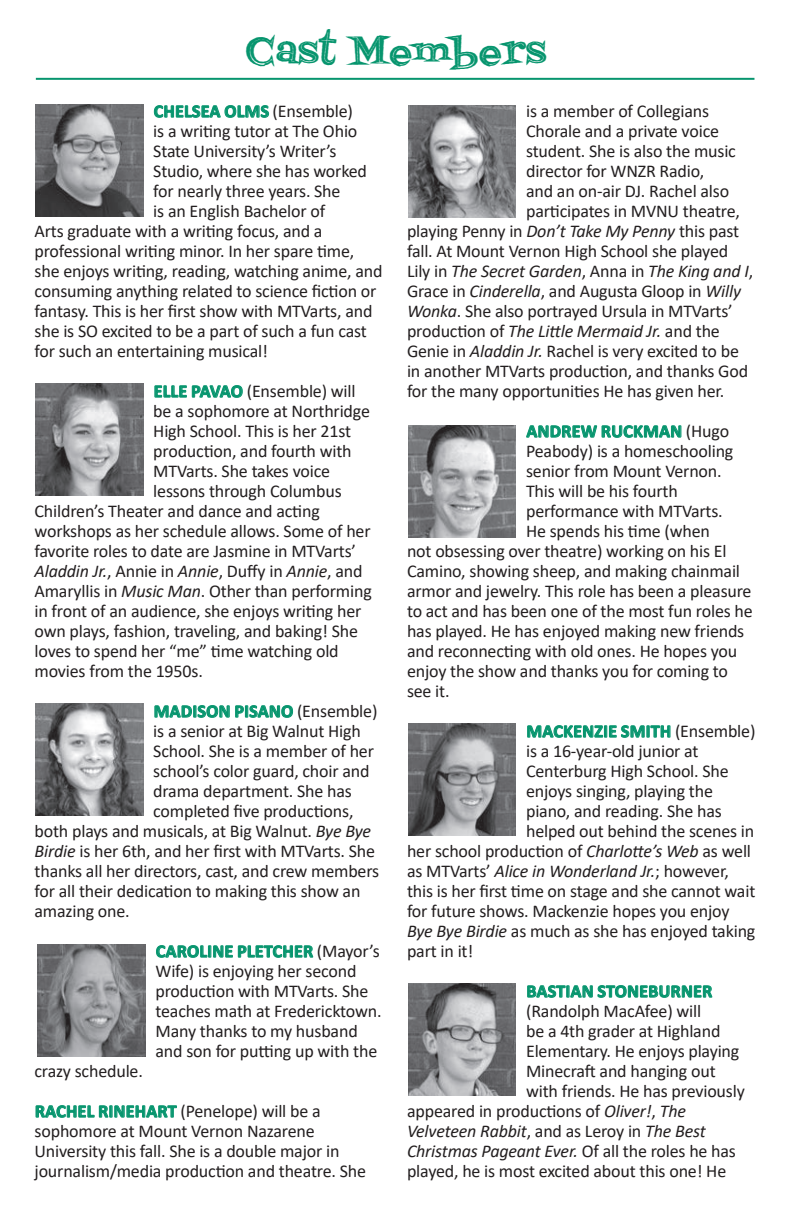
<style>
.page{position:relative;width:792px;height:1224px;background:#fff}
.page>*{position:absolute;margin:0;border:0;box-sizing:border-box;transform-origin:0 0}
.t1{font:40px "Fontdinerdotcom Jazz Dark";letter-spacing:.01em;color:#07956e}
.t2{font:18px/20px "Calibri";letter-spacing:-.01em;color:#231f20}
.t3{font:italic 18px "Calibri";letter-spacing:-.01em;color:#231f20}
.t4{font:700 18px "Calibri";letter-spacing:.015em;color:#07956e}
.s1{font-weight:400;color:#231f20}
.s2{font-weight:700;color:#07956e}
.s3{font-style:normal}
.s4{font-style:italic}
</style>
<div class="page">
<img style="left:35px;top:105px;width:108px;height:112px">
<svg style="left:153px;top:105px;width:117px;height:13px"></svg>
<svg style="left:154px;top:385px;width:89px;height:13px"></svg>
<svg style="left:154px;top:705px;width:140px;height:13px"></svg>
<svg style="left:156px;top:945px;width:158px;height:13px"></svg>
<svg style="left:35px;top:1105px;width:142px;height:13px"></svg>
<svg style="left:526px;top:425px;width:156px;height:13px"></svg>
<svg style="left:527px;top:725px;width:144px;height:13px"></svg>
<svg style="left:527px;top:985px;width:186px;height:13px"></svg>
<hr style="left:36px;top:78px;width:718px;height:2px;background:#07956e">
<img style="left:35px;top:383px;width:108px;height:112px">
<img style="left:408px;top:105px;width:108px;height:112px">
<img style="left:37px;top:944px;width:108px;height:112px">
<img style="left:35px;top:704px;width:108px;height:112px">
<img style="left:408px;top:425px;width:108px;height:112px">
<img style="left:408px;top:724px;width:108px;height:112px">
<img style="left:408px;top:983px;width:108px;height:112px">
<h1 class="t1" style="left:246px;top:22px;width:302px">Cast Members</h1>
<p class="t4" style="left:154px;top:98px;width:201px">CHELSEA OLMS <span class="s1">(Ensemble)</span></p>
<p class="t2" style="left:153px;top:121px;width:206px">is a writing tutor at The Ohio</p>
<p class="t2" style="left:153px;top:141px;width:185px">State University’s Writer’s</p>
<p class="t2" style="left:153px;top:161px;width:215px">Studio, where she has worked</p>
<p class="t2" style="left:153px;top:181px;width:189px">for nearly three years. She</p>
<p class="t2" style="left:153px;top:201px;width:173px">is an English Bachelor of</p>
<p class="t2" style="left:35px;top:221px;width:290px">Arts graduate with a writing focus, and a</p>
<p class="t2" style="left:35px;top:241px;width:321px">professional writing minor. In her spare time,</p>
<p class="t2" style="left:35px;top:261px;width:350px">she enjoys writing, reading, watching anime, and</p>
<p class="t2" style="left:35px;top:281px;width:343px">consuming anything related to science fiction or</p>
<p class="t2" style="left:35px;top:301px;width:339px">fantasy. This is her first show with MTVarts, and</p>
<p class="t2" style="left:35px;top:321px;width:334px">she is SO excited to be a part of such a fun cast</p>
<p class="t2" style="left:35px;top:341px;width:235px">for such an entertaining musical!</p>
<p class="t2" style="left:154px;top:381px;width:203px"><span class="s2">ELLE PAVAO</span> (Ensemble) will</p>
<p class="t2" style="left:153px;top:401px;width:218px">be a sophomore at Northridge</p>
<p class="t2" style="left:153px;top:421px;width:199px">High School. This is her 21st</p>
<p class="t2" style="left:153px;top:441px;width:200px">production, and fourth with</p>
<p class="t2" style="left:153px;top:461px;width:178px">MTVarts. She takes voice</p>
<p class="t2" style="left:153px;top:481px;width:190px">lessons through Columbus</p>
<p class="t2" style="left:35px;top:501px;width:287px">Children’s Theater and dance and acting</p>
<p class="t2" style="left:35px;top:521px;width:338px">workshops as her schedule allows. Some of her</p>
<p class="t2" style="left:35px;top:541px;width:323px">favorite roles to date are Jasmine in MTVarts’</p>
<p class="t3" style="left:35px;top:559px;width:330px">Aladdin Jr.<span class="s3">, Annie in</span> Annie<span class="s3">, Duffy in</span> Annie<span class="s3">, and</span></p>
<p class="t2" style="left:35px;top:581px;width:339px">Amaryllis in <span class="s4">Music Man</span>. Other than performing</p>
<p class="t2" style="left:35px;top:601px;width:328px">in front of an audience, she enjoys writing her</p>
<p class="t2" style="left:35px;top:621px;width:325px">own plays, fashion, traveling, and baking! She</p>
<p class="t2" style="left:35px;top:641px;width:306px">loves to spend her “me” time watching old</p>
<p class="t2" style="left:35px;top:661px;width:170px">movies from the 1950s.</p>
<p class="t4" style="left:154px;top:698px;width:225px">MADISON PISANO <span class="s1">(Ensemble)</span></p>
<p class="t2" style="left:153px;top:721px;width:209px">is a senior at Big Walnut High</p>
<p class="t2" style="left:153px;top:741px;width:222px">School. She is a member of her</p>
<p class="t2" style="left:153px;top:761px;width:218px">school’s color guard, choir and</p>
<p class="t2" style="left:153px;top:781px;width:200px">drama department. She has</p>
<p class="t2" style="left:153px;top:801px;width:202px">completed five productions,</p>
<p class="t2" style="left:35px;top:821px;width:338px">both plays and musicals, at Big Walnut. <span class="s4">Bye Bye</span></p>
<p class="t2" style="left:35px;top:841px;width:342px"><span class="s4">Birdie</span> is her 6th, and her first with MTVarts. She</p>
<p class="t2" style="left:35px;top:861px;width:346px">thanks all her directors, cast, and crew members</p>
<p class="t2" style="left:35px;top:881px;width:327px">for all their dedication to making this show an</p>
<p class="t2" style="left:35px;top:901px;width:97px">amazing one.</p>
<p class="t2" style="left:156px;top:941px;width:228px"><span class="s2">CAROLINE PLETCHER</span> (Mayor’s<br>Wife) is enjoying her second production with MTVarts. She teaches math at Fredericktown.<br>Many thanks to my husband and son for putting up with the</p>
<p class="t2" style="left:35px;top:1061px;width:110px">crazy schedule.</p>
<p class="t2" style="left:35px;top:1101px;width:333px"><span class="s2">RACHEL RINEHART</span> (Penelope) will be a sophomore at Mount Vernon Nazarene University this fall. She is a double major in journalism/media production and theatre. She</p>
<p class="t2" style="left:526px;top:101px;width:185px">is a member of Collegians</p>
<p class="t2" style="left:526px;top:121px;width:194px">Chorale and a private voice</p>
<p class="t2" style="left:526px;top:141px;width:211px">student. She is also the music</p>
<p class="t2" style="left:526px;top:161px;width:180px">director for WNZR Radio,</p>
<p class="t2" style="left:526px;top:181px;width:205px">and an on-air DJ. Rachel also</p>
<p class="t2" style="left:526px;top:201px;width:215px">participates in MVNU theatre,</p>
<p class="t2" style="left:407px;top:221px;width:334px">playing Penny in <span class="s4">Don’t Take My Penny</span> this past</p>
<p class="t2" style="left:407px;top:241px;width:323px">fall. At Mount Vernon High School she played</p>
<p class="t3" style="left:407px;top:259px;width:348px"><span class="s3">Lily in</span> The Secret Garden<span class="s3">, Anna in</span> The King and I<span class="s3">,</span></p>
<p class="t2" style="left:407px;top:281px;width:336px">Grace in <span class="s4">Cinderella</span>, and Augusta Gloop in <span class="s4">Willy</span></p>
<p class="t2" style="left:407px;top:301px;width:327px"><span class="s4">Wonka</span>. She also portrayed Ursula in MTVarts’</p>
<p class="t3" style="left:407px;top:319px;width:314px"><span class="s3">production of</span> The Little Mermaid Jr. <span class="s3">and the</span></p>
<p class="t2" style="left:407px;top:341px;width:333px">Genie in <span class="s4">Aladdin Jr.</span> Rachel is very excited to be</p>
<p class="t2" style="left:407px;top:361px;width:343px">in another MTVarts production, and thanks God</p>
<p class="t2" style="left:407px;top:381px;width:319px">for the many opportunities He has given her.</p>
<p class="t4" style="left:526px;top:418px;width:204px">ANDREW RUCKMAN <span class="s1">(Hugo</span></p>
<p class="t2" style="left:526px;top:441px;width:209px">Peabody) is a homeschooling</p>
<p class="t2" style="left:526px;top:461px;width:197px">senior from Mount Vernon.</p>
<p class="t2" style="left:526px;top:481px;width:153px">This will be his fourth</p>
<p class="t2" style="left:526px;top:501px;width:198px">performance with MTVarts.</p>
<p class="t2" style="left:526px;top:521px;width:186px">He spends his time (when</p>
<p class="t2" style="left:407px;top:541px;width:321px">not obsessing over theatre) working on his El</p>
<p class="t2" style="left:407px;top:561px;width:335px">Camino, showing sheep, and making chainmail</p>
<p class="t2" style="left:407px;top:581px;width:346px">armor and jewelry. This role has been a pleasure</p>
<p class="t2" style="left:407px;top:601px;width:347px">to act and has been one of the most fun roles he</p>
<p class="t2" style="left:407px;top:621px;width:339px">has played. He has enjoyed making new friends</p>
<p class="t2" style="left:407px;top:641px;width:332px">and reconnecting with old ones. He hopes you</p>
<p class="t2" style="left:407px;top:661px;width:323px">enjoy the show and thanks you for coming to</p>
<p class="t2" style="left:407px;top:681px;width:44px">see it.</p>
<p class="t4" style="left:526px;top:718px;width:231px">MACKENZIE SMITH <span class="s1">(Ensemble)</span></p>
<p class="t2" style="left:526px;top:741px;width:174px">is a 16-year-old junior at</p>
<p class="t2" style="left:526px;top:761px;width:204px">Centerburg High School. She</p>
<p class="t2" style="left:526px;top:781px;width:188px">enjoys singing, playing the</p>
<p class="t2" style="left:526px;top:801px;width:197px">piano, and reading. She has</p>
<p class="t2" style="left:526px;top:821px;width:230px">helped out behind the scenes in</p>
<p class="t2" style="left:407px;top:841px;width:346px">her school production of <span class="s4">Charlotte’s Web</span> as well</p>
<p class="t3" style="left:407px;top:859px;width:324px"><span class="s3">as MTVarts’</span> Alice in Wonderland Jr.<span class="s3">; however,</span></p>
<p class="t2" style="left:407px;top:881px;width:350px">this is her first time on stage and she cannot wait</p>
<p class="t2" style="left:407px;top:901px;width:324px">for future shows. Mackenzie hopes you enjoy</p>
<p class="t2" style="left:407px;top:921px;width:350px"><span class="s4">Bye Bye Birdie</span> as much as she has enjoyed taking</p>
<p class="t2" style="left:407px;top:941px;width:68px">part in it!</p>
<p class="t4" style="left:526px;top:978px;width:187px">BASTIAN STONEBURNER</p>
<p class="t2" style="left:526px;top:1001px;width:177px">(Randolph MacAfee) will</p>
<p class="t2" style="left:526px;top:1021px;width:196px">be a 4th grader at Highland</p>
<p class="t2" style="left:526px;top:1041px;width:215px">Elementary. He enjoys playing</p>
<p class="t2" style="left:526px;top:1061px;width:191px">Minecraft and hanging out</p>
<p class="t2" style="left:526px;top:1081px;width:220px">with friends. He has previously</p>
<p class="t2" style="left:407px;top:1101px;width:281px">appeared in productions of <span class="s4">Oliver!</span>, <span class="s4">The</span></p>
<p class="t3" style="left:407px;top:1119px;width:300px">Velveteen Rabbit<span class="s3">, and as Leroy in</span> The Best</p>
<p class="t3" style="left:407px;top:1139px;width:331px">Christmas Pageant Ever. <span class="s3">Of all the roles he has</span></p>
<p class="t2" style="left:407px;top:1161px;width:321px">played, he is most excited about this one! He</p>
</div>
